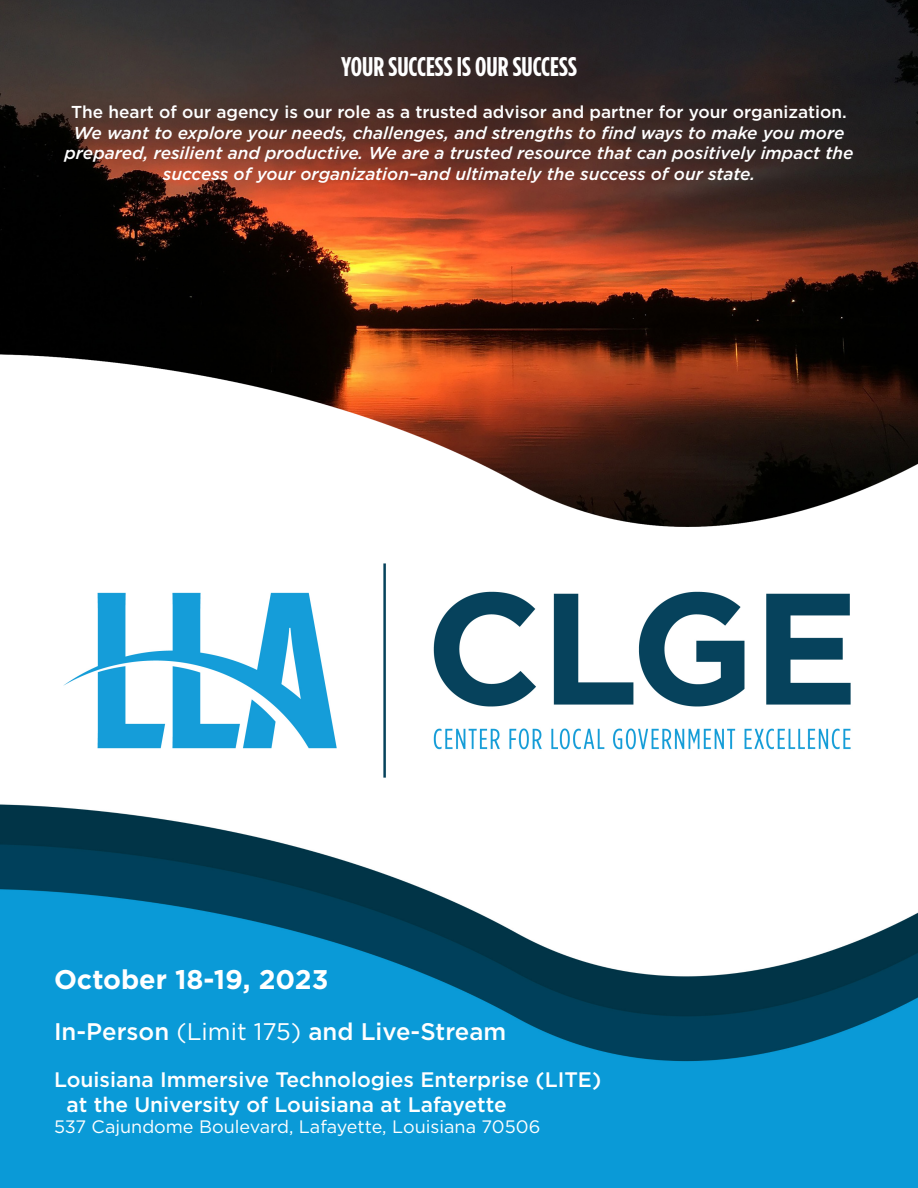
<style>
.page{position:relative;width:918px;height:1188px;background:#fff}
.page>*{position:absolute;margin:0;border:0;box-sizing:border-box;transform-origin:0 0}
.t1{font:700 27px "Gotham Condensed";color:#fff}
.t2{font:700 27px "Gotham";color:#fff}
.t3{font:500 24px "Gotham";color:#fff}
.t4{font:500 21px/25.2px "Gotham";color:#fff}
.t5{font:18px "Gotham";color:#fff}
.t6{font:italic 500 17.25px/20.7px "Gotham";color:#fff;text-align:center}
.t7{font:500 17.25px "Gotham";color:#fff}
.s1{font-weight:400}
</style>
<div class="page">
<img style="left:63px;top:563px;width:788px;height:215px">
<img style="left:0;top:804px;width:918px;height:384px">
<img style="left:0;top:0;width:918px;height:331px">
<img style="left:0;top:331px;width:918px;height:196px">
<h1 class="t1" style="left:341px;top:50px;width:237px">YOUR SUCCESS IS OUR SUCCESS</h1>
<p class="t7" style="left:71px;top:101px;width:777px">The heart of our agency is our role as a trusted advisor and partner for your organization.</p>
<p class="t6" style="left:64px;top:122px;width:791px">We want to explore your needs, challenges, and strengths to find ways to make you more prepared, resilient and productive. We are a trusted resource that can positively impact the success of your organization–and ultimately the success of our state.</p>
<h1 class="t2" style="left:54px;top:962px;width:276px">October 18-19, 2023</h1>
<h2 class="t3" style="left:54px;top:1016px;width:454px">In-Person <span class="s1">(Limit 175)</span> and Live-Stream</h2>
<p class="t4" style="left:67px;top:1066px;width:536px;text-indent:-13px">Louisiana Immersive Technologies Enterprise (LITE) at the University of Louisiana at Lafayette</p>
<p class="t5" style="left:54px;top:1115px;width:488px">537 Cajundome Boulevard, Lafayette, Louisiana 70506</p>
</div>
